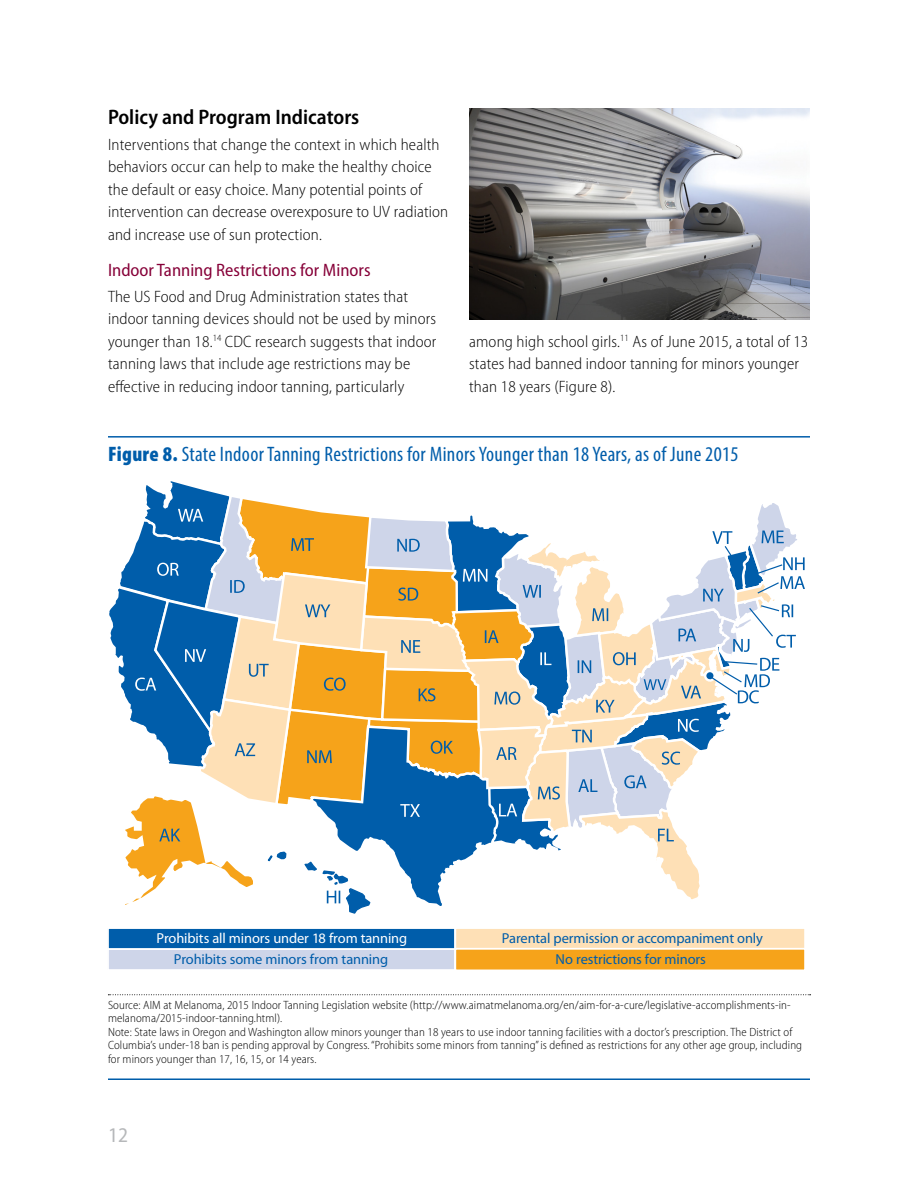
<style>
.page{position:relative;width:918px;height:1188px;background:#fff}
.page>*{position:absolute;margin:0;border:0;box-sizing:border-box;transform-origin:0 0}
.H3_FIGURE___TABLE_TI{font:condensed 21px "Myriad Pro";letter-spacing:.015em;color:#005daa}
.t1{font:600 semi-condensed 21px "Myriad Pro";color:#000}
.t2{font:semi-condensed 21px "Myriad Pro";color:#b6b8ba}
.t3{font:semi-condensed 18px "Myriad Pro";color:#860038}
.P__1ST_PARAGRAGH{font:300 semi-condensed 16.5px/22.5px "Myriad Pro";letter-spacing:.01em;color:#000}
.t4{font:14.4px/21.1px "Myriad Pro";letter-spacing:-.01em;color:#005daa;text-align:center}
.t5{font:14.4px "Myriad Pro";letter-spacing:-.01em;color:#fff}
.FOOTNOTES{font:300 semi-condensed 12px/13.5px "Myriad Pro";letter-spacing:.01em;color:#000}
.s1{font-weight:900}
</style>
<div class="page">
<img style="left:469px;top:108px;width:341px;height:212px">
<hr style="left:108px;top:436px;width:702px;height:2px;background:#005daa">
<svg style="left:108px;top:994px;width:703px;height:1px"></svg>
<div style="left:108px;top:949px;width:347px;height:21px;background:#ced5e9"></div>
<div style="left:107px;top:948px;width:349px;height:23px;border:2px solid #fff"></div>
<div style="left:455px;top:928px;width:350px;height:21px;background:#fee0b6"></div>
<div style="left:454px;top:927px;width:352px;height:23px;border:2px solid #fff"></div>
<div style="left:455px;top:949px;width:350px;height:21px;background:#f6a31a"></div>
<div style="left:454px;top:948px;width:352px;height:23px;border:2px solid #fff"></div>
<div style="left:108px;top:928px;width:347px;height:21px;background:#005daa"></div>
<div style="left:107px;top:927px;width:349px;height:23px;border:2px solid #fff"></div>
<svg style="left:109px;top:481px;width:696px;height:433px"></svg>
<hr style="left:108px;top:1078px;width:702px;height:2px;background:#005daa">
<h3 class="t1" style="left:108px;top:105px;width:253px">Policy and Program Indicators</h3>
<p class="P__1ST_PARAGRAGH" style="left:108px;top:133px;width:342px">Interventions that change the context in which health behaviors occur can help to make the healthy choice the default or easy choice. Many potential points of intervention can decrease overexposure to UV radiation and increase use of sun protection.</p>
<h4 class="t3" style="left:108px;top:260px;width:264px">Indoor Tanning Restrictions for Minors</h4>
<p class="P__1ST_PARAGRAGH" style="left:108px;top:286px;width:330px">The US Food and Drug Administration states that indoor tanning devices should not be used by minors younger than 18.<sup>14</sup> CDC research suggests that indoor tanning laws that include age restrictions may be effective in reducing indoor tanning, particularly</p>
<p class="P__1ST_PARAGRAGH" style="left:469px;top:331px;width:341px">among high school girls.<sup>11</sup> As of June 2015, a total of 13 states had banned indoor tanning for minors younger than 18 years (Figure 8).</p>
<h3 class="H3_FIGURE___TABLE_TI" style="left:108px;top:442px;width:632px"><span class="s1">Figure 8.</span> State Indoor Tanning Restrictions for Minors Younger than 18 Years, as of June 2015</h3>
<p class="t5" style="left:157px;top:930px;width:252px">Prohibits all minors under 18 from tanning</p>
<p class="t4" style="left:174px;top:949px;width:216px">Prohibits some minors from tanning</p>
<p class="t4" style="left:502px;top:928px;width:263px">Parental permission or accompaniment only<br>No restrictions for minors</p>
<p class="FOOTNOTES" style="left:108px;top:998px;width:696px">Source: AIM at Melanoma, 2015 Indoor Tanning Legislation website (http://www.aimatmelanoma.org/en/aim-for-a-cure/legislative-accomplishments-in&shy;melanoma/2015-indoor-tanning.html).<br>Note: State laws in Oregon and Washington allow minors younger than 18 years to use indoor tanning facilities with a doctor’s prescription. The District of Columbia’s under-18 ban is pending approval by Congress. “Prohibits some minors from tanning” is defined as restrictions for any other age group, including for minors younger than 17, 16, 15, or 14 years.</p>
<p class="t2" style="left:108px;top:1123px;width:22px">12</p>
</div>
